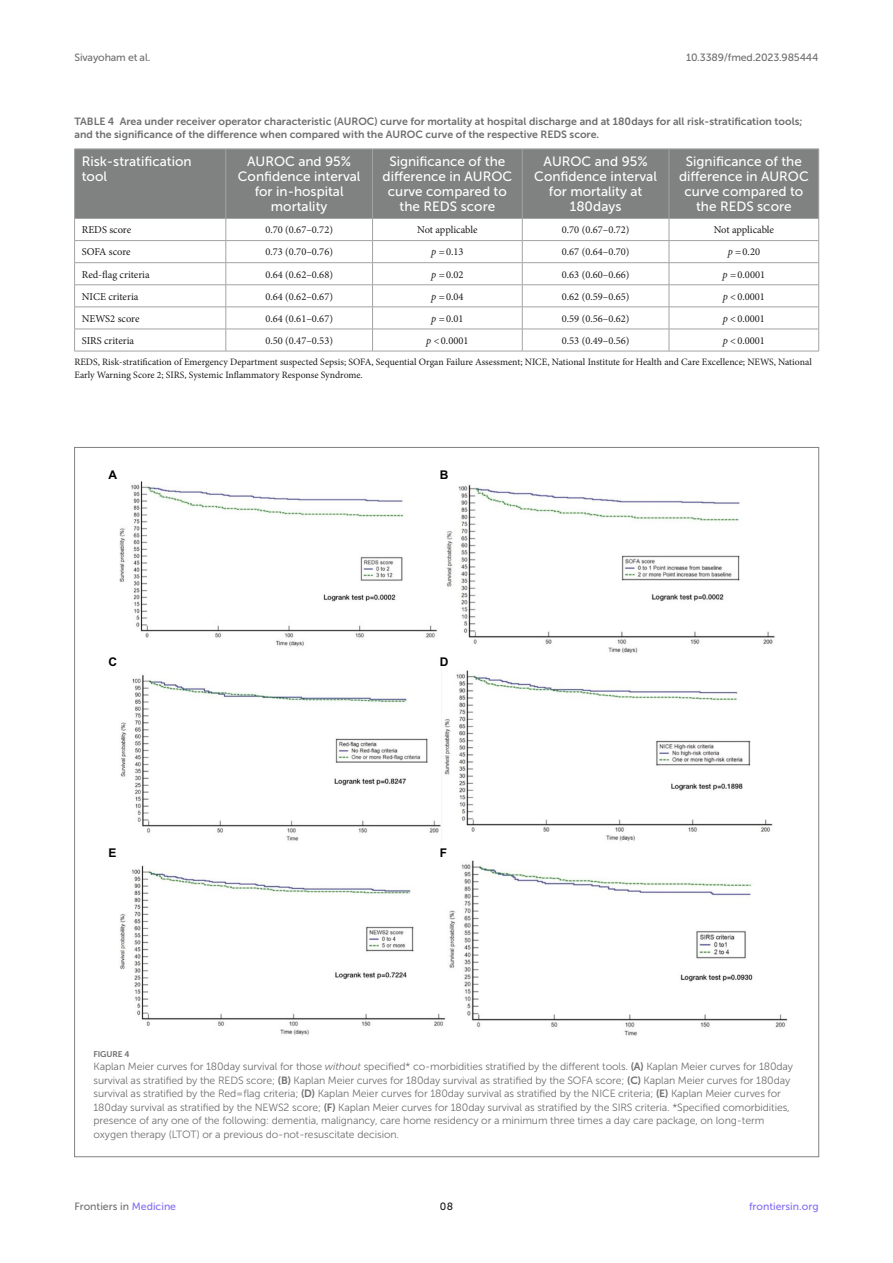
<style>
.page{position:relative;width:893px;height:1263px;background:#fff}
.page>*{position:absolute;margin:0;border:0;box-sizing:border-box;transform-origin:0 0}
.TB_CH{font:13.5px/15px "Museo Sans 500";color:#fff;text-align:center}
.t1{font:700 12px "Arial";color:#000}
.FIG_LEG{font:10.5px/13.5px "Museo Sans 300";letter-spacing:-.01em;color:#706f70}
.TB_TX{font:10.5px "Minion Pro";color:#1b1c1b}
.TT{font:10.5px/13.5px "Museo Sans 700";color:#706f70}
.t2{font:10.5px "Museo Sans 500";letter-spacing:-.015em;color:#706f70}
.t3{font:10.5px "Museo Sans 500";color:#856df0}
.t4{font:10.5px "Museo Sans 500";color:#1b1c1b}
.TFN{font:9.75px/13.5px "Minion Pro";letter-spacing:-.005em;color:#1b1c1b}
.FIG_HD{font:8.25px "Museo Sans 700";letter-spacing:-.01em;color:#706f70}
.s1{font-style:italic}
.s2{font-family:"Museo Sans 700"}
.s3{color:#856df0}
</style>
<div class="page">
<div style="left:75px;top:150px;width:743px;height:68px;background:#808181"></div>
<hr style="left:522px;top:262px;width:147px;height:1px;background:#a2a3a3">
<hr style="left:522px;top:284px;width:147px;height:1px;background:#a2a3a3">
<hr style="left:522px;top:307px;width:147px;height:1px;background:#a2a3a3">
<hr style="left:522px;top:329px;width:147px;height:1px;background:#a2a3a3">
<hr style="left:522px;top:351px;width:147px;height:1px;background:#a2a3a3">
<hr style="left:373px;top:262px;width:149px;height:1px;background:#a2a3a3">
<hr style="left:373px;top:284px;width:149px;height:1px;background:#a2a3a3">
<hr style="left:373px;top:307px;width:149px;height:1px;background:#a2a3a3">
<hr style="left:373px;top:329px;width:149px;height:1px;background:#a2a3a3">
<hr style="left:373px;top:351px;width:149px;height:1px;background:#a2a3a3">
<hr style="left:226px;top:262px;width:147px;height:1px;background:#a2a3a3">
<hr style="left:226px;top:284px;width:147px;height:1px;background:#a2a3a3">
<hr style="left:226px;top:307px;width:147px;height:1px;background:#a2a3a3">
<hr style="left:226px;top:329px;width:147px;height:1px;background:#a2a3a3">
<hr style="left:226px;top:351px;width:147px;height:1px;background:#a2a3a3">
<hr style="left:669px;top:262px;width:150px;height:1px;background:#a2a3a3">
<hr style="left:669px;top:284px;width:150px;height:1px;background:#a2a3a3">
<hr style="left:669px;top:307px;width:150px;height:1px;background:#a2a3a3">
<hr style="left:669px;top:329px;width:150px;height:1px;background:#a2a3a3">
<hr style="left:669px;top:351px;width:150px;height:1px;background:#a2a3a3">
<hr style="left:74px;top:262px;width:152px;height:1px;background:#a2a3a3">
<hr style="left:74px;top:284px;width:152px;height:1px;background:#a2a3a3">
<hr style="left:74px;top:307px;width:152px;height:1px;background:#a2a3a3">
<hr style="left:74px;top:329px;width:152px;height:1px;background:#a2a3a3">
<hr style="left:74px;top:351px;width:152px;height:1px;background:#a2a3a3">
<hr style="left:226px;top:149px;width:147px;height:1px;background:#a2a3a3">
<hr style="left:226px;top:218px;width:147px;height:1px;background:#a2a3a3">
<hr style="left:373px;top:149px;width:149px;height:1px;background:#a2a3a3">
<hr style="left:372px;top:149px;width:1px;height:69px;background:#a2a3a3">
<hr style="left:373px;top:218px;width:149px;height:1px;background:#a2a3a3">
<hr style="left:522px;top:149px;width:147px;height:1px;background:#a2a3a3">
<hr style="left:522px;top:149px;width:1px;height:69px;background:#a2a3a3">
<hr style="left:522px;top:218px;width:147px;height:1px;background:#a2a3a3">
<hr style="left:669px;top:149px;width:150px;height:1px;background:#a2a3a3">
<hr style="left:669px;top:149px;width:1px;height:69px;background:#a2a3a3">
<hr style="left:818px;top:149px;width:1px;height:69px;background:#a2a3a3">
<hr style="left:669px;top:218px;width:150px;height:1px;background:#a2a3a3">
<hr style="left:74px;top:149px;width:152px;height:1px;background:#a2a3a3">
<hr style="left:74px;top:149px;width:1px;height:69px;background:#a2a3a3">
<hr style="left:226px;top:149px;width:1px;height:69px;background:#a2a3a3">
<hr style="left:74px;top:218px;width:152px;height:1px;background:#a2a3a3">
<hr style="left:226px;top:240px;width:147px;height:1px;background:#a2a3a3">
<svg style="left:372px;top:219px;width:1px;height:132px"></svg>
<hr style="left:373px;top:240px;width:149px;height:1px;background:#a2a3a3">
<svg style="left:522px;top:219px;width:1px;height:132px"></svg>
<hr style="left:522px;top:240px;width:147px;height:1px;background:#a2a3a3">
<svg style="left:669px;top:219px;width:1px;height:132px"></svg>
<svg style="left:818px;top:219px;width:1px;height:132px"></svg>
<hr style="left:669px;top:240px;width:150px;height:1px;background:#a2a3a3">
<svg style="left:74px;top:219px;width:1px;height:132px"></svg>
<svg style="left:226px;top:219px;width:1px;height:132px"></svg>
<hr style="left:74px;top:240px;width:152px;height:1px;background:#a2a3a3">
<img style="left:119px;top:481px;width:669px;height:555px">
<p class="t2" style="left:74px;top:51px;width:77px">Sivayoham et al.</p>
<p class="t2" style="left:686px;top:51px;width:134px">10.3389/fmed.2023.985444</p>
<p class="TT" style="left:74px;top:114px;width:730px">TABLE 4 Area under receiver operator characteristic (AUROC) curve for mortality at hospital discharge and at 180 days for all risk-stratification tools; and the significance of the difference when compared with the AUROC curve of the respective REDS score.</p>
<p class="TB_CH" style="left:82px;top:154px;width:111px;text-align:left">Risk-stratification tool</p>
<p class="TB_CH" style="left:238px;top:154px;width:124px">AUROC and 95%<br>Confidence interval for in-hospital mortality</p>
<p class="TB_CH" style="left:383px;top:154px;width:131px">Significance of the difference in AUROC curve compared to the REDS score</p>
<p class="TB_CH" style="left:534px;top:154px;width:124px">AUROC and 95%<br>Confidence interval for mortality at<br>180 days</p>
<p class="TB_CH" style="left:679px;top:154px;width:131px">Significance of the difference in AUROC curve compared to the REDS score</p>
<p class="TB_TX" style="left:82px;top:223px;width:51px">REDS score</p>
<p class="TB_TX" style="left:265px;top:223px;width:69px">0.70 (0.67–0.72)</p>
<p class="TB_TX" style="left:417px;top:223px;width:62px">Not applicable</p>
<p class="TB_TX" style="left:562px;top:223px;width:69px">0.70 (0.67–0.72)</p>
<p class="TB_TX" style="left:714px;top:223px;width:62px">Not applicable</p>
<p class="TB_TX" style="left:82px;top:245px;width:50px">SOFA score</p>
<p class="TB_TX" style="left:265px;top:245px;width:69px">0.73 (0.70–0.76)</p>
<p class="TB_TX" style="left:431px;top:245px;width:34px"><span class="s1">p</span> =0.13</p>
<p class="TB_TX" style="left:562px;top:245px;width:69px">0.67 (0.64–0.70)</p>
<p class="TB_TX" style="left:728px;top:245px;width:34px"><span class="s1">p</span> =0.20</p>
<p class="TB_TX" style="left:82px;top:267px;width:69px">Red-flag criteria</p>
<p class="TB_TX" style="left:265px;top:267px;width:69px">0.64 (0.62–0.68)</p>
<p class="TB_TX" style="left:431px;top:267px;width:34px"><span class="s1">p</span> =0.02</p>
<p class="TB_TX" style="left:562px;top:267px;width:69px">0.63 (0.60–0.66)</p>
<p class="TB_TX" style="left:723px;top:267px;width:44px"><span class="s1">p</span> =0.0001</p>
<p class="TB_TX" style="left:82px;top:289px;width:58px">NICE criteria</p>
<p class="TB_TX" style="left:265px;top:289px;width:69px">0.64 (0.62–0.67)</p>
<p class="TB_TX" style="left:431px;top:289px;width:34px"><span class="s1">p</span> =0.04</p>
<p class="TB_TX" style="left:562px;top:289px;width:69px">0.62 (0.59–0.65)</p>
<p class="TB_TX" style="left:723px;top:289px;width:44px"><span class="s1">p</span> &lt;0.0001</p>
<p class="TB_TX" style="left:82px;top:311px;width:59px">NEWS2 score</p>
<p class="TB_TX" style="left:265px;top:311px;width:69px">0.64 (0.61–0.67)</p>
<p class="TB_TX" style="left:431px;top:311px;width:34px"><span class="s1">p</span> =0.01</p>
<p class="TB_TX" style="left:562px;top:311px;width:69px">0.59 (0.56–0.62)</p>
<p class="TB_TX" style="left:723px;top:311px;width:44px"><span class="s1">p</span> &lt;0.0001</p>
<p class="TB_TX" style="left:82px;top:333px;width:54px">SIRS criteria</p>
<p class="TB_TX" style="left:265px;top:333px;width:69px">0.50 (0.47–0.53)</p>
<p class="TB_TX" style="left:426px;top:333px;width:44px"><span class="s1">p</span> &lt;0.0001</p>
<p class="TB_TX" style="left:562px;top:333px;width:69px">0.53 (0.49–0.56)</p>
<p class="TB_TX" style="left:723px;top:333px;width:44px"><span class="s1">p</span> &lt;0.0001</p>
<p class="TFN" style="left:74px;top:355px;width:739px">REDS, Risk-stratification of Emergency Department suspected Sepsis; SOFA, Sequential Organ Failure Assessment; NICE, National Institute for Health and Care Excellence; NEWS, National<br>Early Warning Score 2; SIRS, Systemic Inflammatory Response Syndrome.</p>
<p class="t1" style="left:108px;top:467px;width:10px">A</p>
<p class="t1" style="left:440px;top:467px;width:10px">B</p>
<p class="t1" style="left:108px;top:653px;width:10px">C</p>
<p class="t1" style="left:440px;top:653px;width:10px">D</p>
<p class="t1" style="left:108px;top:845px;width:10px">E</p>
<p class="t1" style="left:440px;top:845px;width:9px">F</p>
<p class="FIG_HD" style="left:94px;top:1049px;width:37px">FIGURE 4</p>
<p class="FIG_LEG" style="left:94px;top:1060px;width:701px">Kaplan Meier curves for 180 day survival for those <span class="s1">without</span> specified* co-morbidities stratified by the different tools. <span class="s2">(A)</span> Kaplan Meier curves for 180 day survival as stratified by the REDS score; <span class="s2">(B)</span> Kaplan Meier curves for 180 day survival as stratified by the SOFA score; <span class="s2">(C)</span> Kaplan Meier curves for 180 day survival as stratified by the Red = flag criteria; <span class="s2">(D)</span> Kaplan Meier curves for 180 day survival as stratified by the NICE criteria; <span class="s2">(E)</span> Kaplan Meier curves for 180 day survival as stratified by the NEWS2 score; <span class="s2">(F)</span> Kaplan Meier curves for 180 day survival as stratified by the SIRS criteria. *Specified comorbidities, presence of any one of the following: dementia, malignancy, care home residency or a minimum three times a day care package, on long-term oxygen therapy (LTOT) or a previous do-not-resuscitate decision.</p>
<p class="t2" style="left:74px;top:1200px;width:103px">Frontiers in <span class="s3">Medicine</span></p>
<p class="t4" style="left:440px;top:1200px;width:15px">08</p>
<p class="t3" style="left:749px;top:1200px;width:71px">frontiersin.org</p>
</div>
